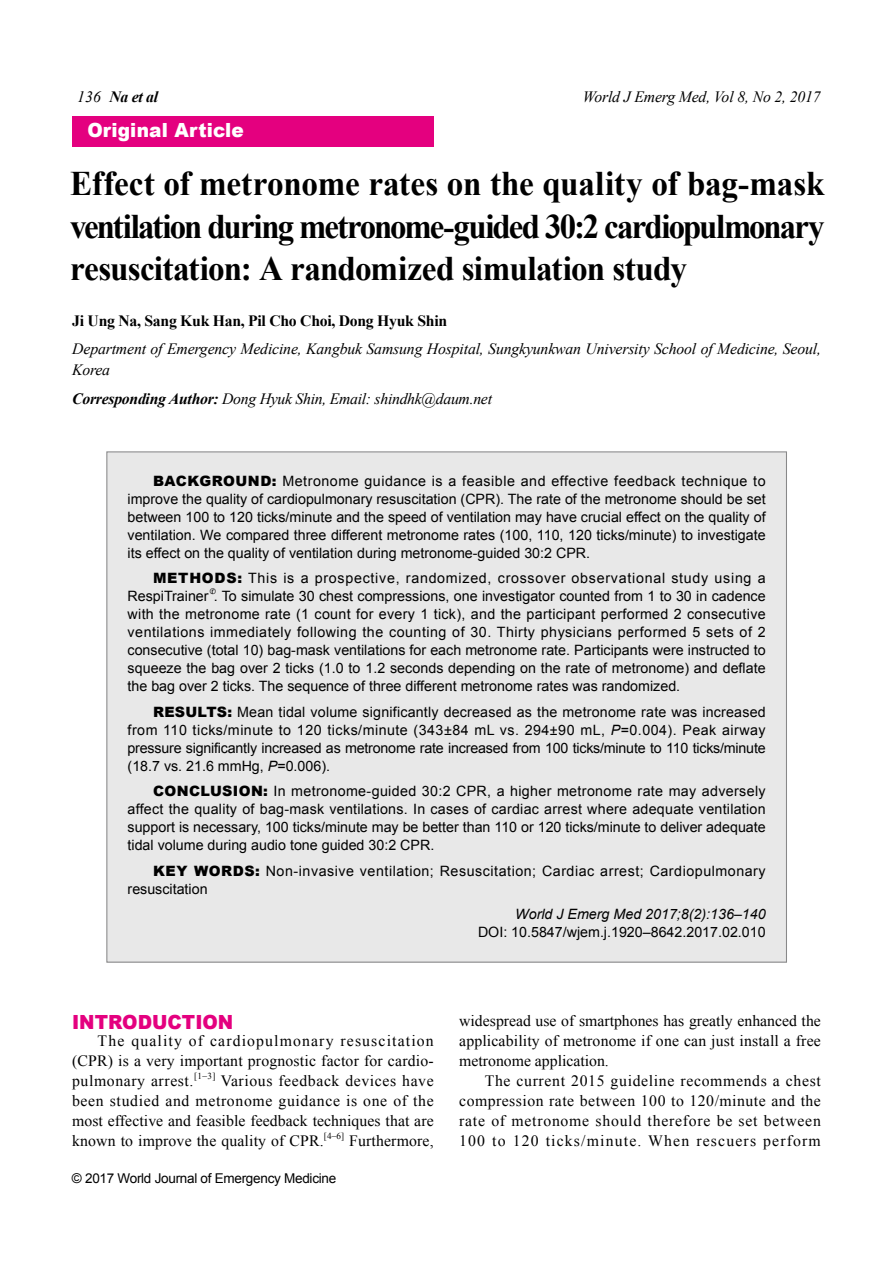
<style>
.page{position:relative;width:893px;height:1263px;background:#fff}
.page>*{position:absolute;margin:0;border:0;box-sizing:border-box;transform-origin:0 0}
.t1{font:700 34.5px/42.5px "Times New Roman";letter-spacing:-.025em;color:#000;text-align:justify;scale:.96 1}
.t2{font:900 19.5px "Arial";letter-spacing:.01em;color:#fff;scale:.95 1}
.t3{font:900 19.5px "Arial";color:#e4007f;scale:.95 1}
.t4{font:15.75px/20.1px "Times New Roman";letter-spacing:.01em;color:#000;text-align:justify}
.t5{font:italic 15.75px/21px "Times New Roman";letter-spacing:-.01em;color:#000}
.t6{font:700 15.75px "Times New Roman";letter-spacing:-.02em;color:#000}
.t7{font:italic 700 15.75px "Times New Roman";color:#000}
.t8{font:14.25px/18px "Arial";color:#000;text-align:justify}
.t9{font:14.25px/18px "Arial";letter-spacing:.035em;color:#000}
.t10{font:14.25px/18px "Arial";letter-spacing:.05em;color:#000}
.t11{font:italic 14.25px "Arial";color:#000}
.t12{font:13.5px "Arial";letter-spacing:-.02em;color:#000}
.t13{font:9.15px "Times New Roman";color:#000}
.s1{font-weight:400}
.s2{font-weight:700}
.s3{font-weight:900}
.s4{font-style:italic}
</style>
<div class="page">
<div style="left:72px;top:116px;width:361px;height:31px;background:#e4007f"></div>
<div style="left:107px;top:452px;width:679px;height:510px;background:#e8e8e8"></div>
<p class="t7" style="left:77px;top:91px;width:82px"><span class="s1">136</span> Na et al</p>
<p class="t5" style="left:583px;top:87px;width:239px">World J Emerg Med, Vol 8, No 2, 2017</p>
<h2 class="t2" style="left:87px;top:123px;width:166px">Original Article</h2>
<h1 class="t1" style="left:70px;top:166px;width:787px">Effect of metronome rates on the quality of bag-mask ventilation during metronome-guided 30:2 cardiopulmonary resuscitation: A randomized simulation study</h1>
<p class="t6" style="left:72px;top:315px;width:376px">Ji Ung Na, Sang Kuk Han, Pil Cho Choi, Dong Hyuk Shin</p>
<p class="t5" style="left:72px;top:340px;width:750px">Department of Emergency Medicine, Kangbuk Samsung Hospital, Sungkyunkwan University School of Medicine, Seoul,<br>Korea</p>
<p class="t5" style="left:72px;top:389px;width:421px"><span class="s2">Corresponding Author:</span> Dong Hyuk Shin, Email: shindhk@daum.net</p>
<p class="t8" style="left:128px;top:473px;width:639px;text-indent:26px"><span class="s3">BACKGROUND:</span> Metronome guidance is a feasible and effective feedback technique to improve the quality of cardiopulmonary resuscitation (CPR). The rate of the metronome should be set between 100 to 120 ticks/minute and the speed of ventilation may have crucial effect on the quality of ventilation. We compared three different metronome rates (100, 110, 120 ticks/minute) to investigate its effect on the quality of ventilation during metronome-guided 30:2 CPR.</p>
<p class="t10" style="left:128px;top:571px;width:639px;text-indent:26px"><span class="s3">METHODS:</span> This is a prospective, randomized, crossover observational study using a<br>RespiTrainer<sup>○</sup><sup>r</sup></p>
<p class="t8" style="left:128px;top:589px;width:639px;text-indent:86px">. To simulate 30 chest compressions, one investigator counted from 1 to 30 in cadence with the metronome rate (1 count for every 1 tick), and the participant performed 2 consecutive ventilations immediately following the counting of 30. Thirty physicians performed 5 sets of 2 consecutive (total 10) bag-mask ventilations for each metronome rate. Participants were instructed to squeeze the bag over 2 ticks (1.0 to 1.2 seconds depending on the rate of metronome) and deflate the bag over 2 ticks. The sequence of three different metronome rates was randomized.</p>
<p class="t8" style="left:128px;top:704px;width:639px;text-indent:26px"><span class="s3">RESULTS:</span> Mean tidal volume significantly decreased as the metronome rate was increased from 110 ticks/minute to 120 ticks/minute (343±84 mL vs. 294±90 mL, <span class="s4">P</span>=0.004). Peak airway pressure significantly increased as metronome rate increased from 100 ticks/minute to 110 ticks/minute (18.7 vs. 21.6 mmHg, <span class="s4">P</span>=0.006).</p>
<p class="t8" style="left:128px;top:784px;width:639px;text-indent:26px"><span class="s3">CONCLUSION:</span> In metronome-guided 30:2 CPR, a higher metronome rate may adversely affect the quality of bag-mask ventilations. In cases of cardiac arrest where adequate ventilation support is necessary, 100 ticks/minute may be better than 110 or 120 ticks/minute to deliver adequate tidal volume during audio tone guided 30:2 CPR.</p>
<p class="t9" style="left:128px;top:863px;width:639px;text-indent:26px"><span class="s3">KEY WORDS:</span> Non-invasive ventilation; Resuscitation; Cardiac arrest; Cardiopulmonary resuscitation</p>
<p class="t11" style="left:515px;top:909px;width:252px">World J Emerg Med 2017;8(2):136–140</p>
<p class="t8" style="left:478px;top:924px;width:289px">DOI: 10.5847/wjem.j.1920–8642.2017.02.010</p>
<h2 class="t3" style="left:72px;top:1015px;width:171px">INTRODUCTION</h2>
<p class="t4" style="left:72px;top:1032px;width:363px;text-indent:26px">The quality of cardiopulmonary resuscitation (CPR) is a very important prognostic factor for cardio&shy;pulmonary arrest.</p>
<p class="t13" style="left:194px;top:1072px;width:23px">[1–3]</p>
<p class="t4" style="left:72px;top:1072px;width:363px;text-indent:149px">Various feedback devices have been studied and metronome guidance is one of the most effective and feasible feedback techniques that are known to improve the quality of CPR.</p>
<p class="t13" style="left:324px;top:1133px;width:22px">[4–6]</p>
<p class="t4" style="left:349px;top:1133px;width:86px">Furthermore,</p>
<p class="t12" style="left:72px;top:1171px;width:86px">www.wjem.org</p>
<p class="t12" style="left:72px;top:1173px;width:266px">© 2017 World Journal of Emergency Medicine</p>
<p class="t4" style="left:459px;top:1012px;width:363px">widespread use of smartphones has greatly enhanced the applicability of metronome if one can just install a free metronome application.</p>
<p class="t4" style="left:459px;top:1072px;width:363px;text-indent:26px">The current 2015 guideline recommends a chest compression rate between 100 to 120/minute and the rate of metronome should therefore be set between 100 to 120 ticks/minute. When rescuers perform</p>
</div>
